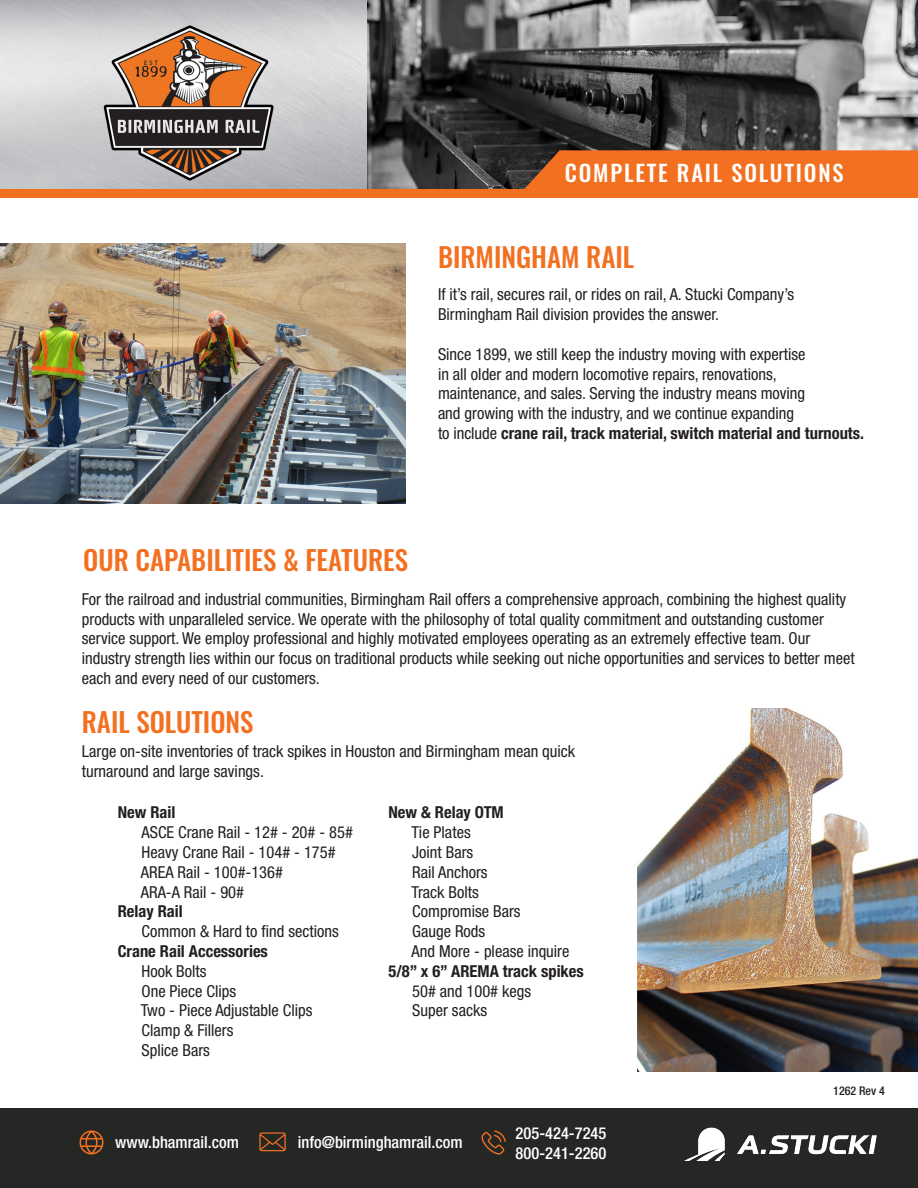
<style>
.page{position:relative;width:918px;height:1188px;background:#fff}
.page>*{position:absolute;margin:0;border:0;box-sizing:border-box;transform-origin:0 0}
.t1{font:500 27px "Oswald";color:#f37021}
.t2{font:500 22.5px "Oswald";letter-spacing:.08em;color:#fff}
.t3{font:condensed 16.5px/19.8px "Helvetica Neue LT Pro";color:#231f20}
.t4{font:700 condensed 16.5px "Helvetica Neue LT Pro";color:#231f20}
.t5{font:500 condensed 16.5px "Helvetica Neue LT Pro";color:#fff}
.t6{font:500 condensed 12px "Helvetica Neue LT Pro";color:#231f20}
.s1{font-weight:400}
</style>
<div class="page">
<div style="left:0;top:1108px;width:918px;height:80px;background:#252725"></div>
<svg style="left:79px;top:1130px;width:25px;height:24px"></svg>
<svg style="left:259px;top:1132px;width:27px;height:19px"></svg>
<svg style="left:481px;top:1130px;width:25px;height:25px"></svg>
<img style="left:686px;top:1127px;width:191px;height:33px">
<img style="left:638px;top:708px;width:280px;height:363px">
<img style="left:0;top:243px;width:405px;height:261px">
<img style="left:367px;top:0;width:551px;height:189px">
<svg style="left:524px;top:150px;width:394px;height:39px"></svg>
<div style="left:0;top:189px;width:918px;height:9px;background:#f37021"></div>
<img style="left:96px;top:12px;width:185px;height:177px">
<p class="t2" style="left:565px;top:161px;width:280px">COMPLETE RAIL SOLUTIONS</p>
<p class="t1" style="left:438px;top:243px;width:198px">BIRMINGHAM RAIL</p>
<p class="t3" style="left:438px;top:285px;width:358px">If it’s rail, secures rail, or rides on rail, A. Stucki Company’s</p>
<p class="t3" style="left:438px;top:304px;width:283px">Birmingham Rail division provides the answer.</p>
<p class="t3" style="left:438px;top:344px;width:369px">Since 1899, we still keep the industry moving with expertise</p>
<p class="t3" style="left:438px;top:364px;width:340px">in all older and modern locomotive repairs, renovations,</p>
<p class="t3" style="left:438px;top:384px;width:369px">maintenance, and sales. Serving the industry means moving</p>
<p class="t3" style="left:438px;top:403px;width:358px">and growing with the industry, and we continue expanding</p>
<p class="t4" style="left:438px;top:423px;width:428px"><span class="s1">to include</span> crane rail, track material, switch material and turnouts.</p>
<p class="t1" style="left:83px;top:546px;width:326px">OUR CAPABILITIES &amp; FEATURES</p>
<p class="t3" style="left:82px;top:589px;width:774px">For the railroad and industrial communities, Birmingham Rail offers a comprehensive approach, combining the highest quality products with unparalleled service. We operate with the philosophy of total quality commitment and outstanding customer service support. We employ professional and highly motivated employees operating as an extremely effective team. Our industry strength lies within our focus on traditional products while seeking out niche opportunities and services to better meet each and every need of our customers.</p>
<p class="t1" style="left:82px;top:708px;width:173px">RAIL SOLUTIONS</p>
<p class="t3" style="left:82px;top:741px;width:495px">Large on-site inventories of track spikes in Houston and Birmingham mean quick turnaround and large savings.</p>
<p class="t4" style="left:118px;top:803px;width:59px">New Rail</p>
<p class="t3" style="left:142px;top:822px;width:213px">ASCE Crane Rail - 12# - 20# - 85#</p>
<p class="t3" style="left:142px;top:842px;width:196px">Heavy Crane Rail - 104# - 175#</p>
<p class="t3" style="left:141px;top:862px;width:144px">AREA Rail - 100#-136#</p>
<p class="t3" style="left:141px;top:882px;width:105px">ARA-A Rail - 90#</p>
<p class="t4" style="left:118px;top:902px;width:67px">Relay Rail</p>
<p class="t3" style="left:142px;top:921px;width:199px">Common &amp; Hard to find sections</p>
<p class="t4" style="left:118px;top:941px;width:152px">Crane Rail Accessories</p>
<p class="t3" style="left:142px;top:961px;width:67px">Hook Bolts</p>
<p class="t3" style="left:142px;top:981px;width:96px">One Piece Clips</p>
<p class="t3" style="left:141px;top:1001px;width:173px">Two - Piece Adjustable Clips</p>
<p class="t3" style="left:142px;top:1020px;width:93px">Clamp &amp; Fillers</p>
<p class="t3" style="left:142px;top:1040px;width:70px">Splice Bars</p>
<p class="t4" style="left:389px;top:803px;width:117px">New &amp; Relay OTM</p>
<p class="t3" style="left:412px;top:822px;width:61px">Tie Plates</p>
<p class="t3" style="left:412px;top:842px;width:63px">Joint Bars</p>
<p class="t3" style="left:412px;top:862px;width:77px">Rail Anchors</p>
<p class="t3" style="left:412px;top:882px;width:69px">Track Bolts</p>
<p class="t3" style="left:412px;top:902px;width:110px">Compromise Bars</p>
<p class="t3" style="left:412px;top:921px;width:74px">Gauge Rods</p>
<p class="t3" style="left:412px;top:941px;width:159px">And More - please inquire</p>
<p class="t4" style="left:389px;top:961px;width:197px">5/8” x 6” AREMA track spikes</p>
<p class="t3" style="left:412px;top:981px;width:120px">50# and 100# kegs</p>
<p class="t3" style="left:412px;top:1001px;width:76px">Super sacks</p>
<p class="t5" style="left:115px;top:1133px;width:125px">www.bhamrail.com</p>
<p class="t5" style="left:298px;top:1133px;width:166px">info@birminghamrail.com</p>
<p class="t5" style="left:516px;top:1124px;width:92px">205-424-7245</p>
<p class="t5" style="left:516px;top:1143px;width:92px">800-241-2260</p>
<p class="t6" style="left:833px;top:1084px;width:53px">1262 Rev 4</p>
</div>
